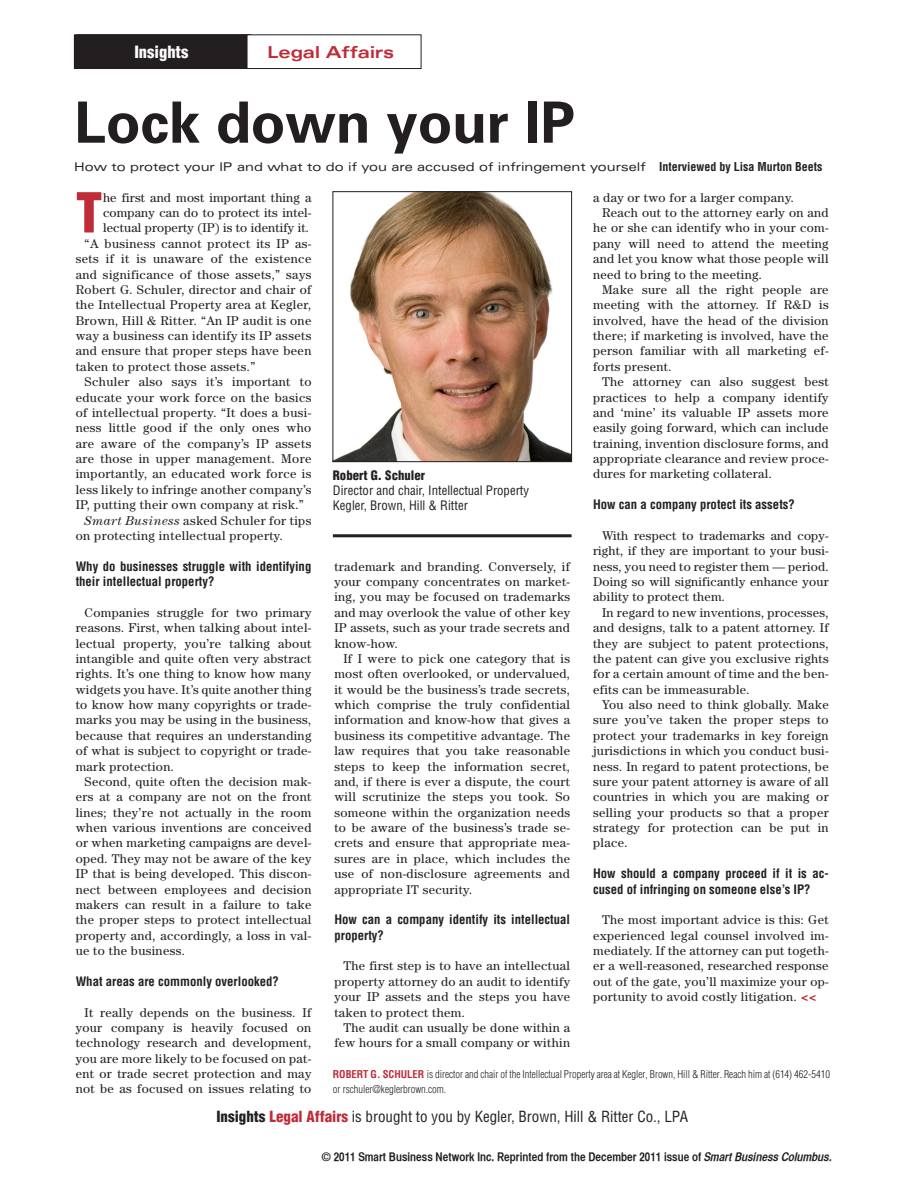
<style>
.page{position:relative;width:918px;height:1188px;background:#fff}
.page>*{position:absolute;margin:0;border:0;box-sizing:border-box;transform-origin:0 0}
.Headline{font:700 57px "Univers";letter-spacing:-.005em;color:#231f20}
.First_Paragraph{font:900 condensed 53.7px "Helvetica";color:#bf2b37}
.t1{font:900 condensed 16.5px "Helvetica";color:#fff}
.Topic{font:700 expanded 16.5px "Univers";color:#bf2b37}
.t2{font:condensed 15px "Helvetica";color:#231f20}
.Content{font:12.75px/15.3px "Century";letter-spacing:.025em;color:#231f20;text-align:justify}
.Questions{font:700 condensed 12.75px/15.3px "Helvetica";color:#231f20}
.First_Paragraph-2{font:12.75px/15.3px "Century";letter-spacing:.01em;color:#231f20;text-align:justify}
.Picture_-_Title__Com{font:condensed 12.75px "Helvetica";color:#231f20}
.Picture_-_Name{font:900 condensed 12.75px "Helvetica";color:#231f20}
.Drophead{font:expanded 12px "Univers";color:#231f20}
.t3{font:12px "Helvetica CY Bold";color:#231f20}
.Content-2{font:300 condensed 10.5px/15.3px "Helvetica";color:#231f20}
.s1{font-family:"Helvetica";font-weight:700;font-stretch:condensed}
.s2{font-style:italic}
.s3{font-weight:700;color:#bf2b37}
.s4{font-weight:900}
.s5{font-weight:900;color:#bf2b37}
</style>
<div class="page">
<div style="left:74px;top:35px;width:174px;height:34px;background:#231f20"></div>
<div style="left:247px;top:35px;width:174px;height:34px;border:1px solid #231f20"></div>
<hr style="left:333px;top:534px;width:239px;height:3px;background:#231f20">
<img style="left:335px;top:193px;width:235px;height:267px">
<div style="left:333px;top:191px;width:239px;height:271px;border:1px solid #231f20"></div>
<p class="t1" style="left:137px;top:42px;width:56px">Insights</p>
<p class="t1" style="left:134px;top:42px;width:56px">Insights</p>
<p class="Topic" style="left:267px;top:43px;width:128px">Legal Affairs</p>
<p class="Headline" style="left:74px;top:88px;width:502px">Lock down your IP</p>
<p class="Drophead" style="left:74px;top:159px;width:750px">How to protect your IP and what to do if you are accused of infringement yourself <span class="s1">Interviewed by Lisa Murton Beets</span></p>
<p class="First_Paragraph" style="left:76px;top:179px;width:28px">T</p>
<p class="First_Paragraph-2" style="left:103px;top:190px;width:210px">he first and most important thing a company can do to protect its intel&shy;lectual property (IP) is to identify it.</p>
<p class="Content" style="left:76px;top:236px;width:237px;text-indent:9px">“A business cannot protect its IP as&shy;sets if it is unaware of the existence and significance of those assets,” says Robert G. Schuler, director and chair of the Intellectual Property area at Kegler, Brown, Hill &amp; Ritter. “An IP audit is one way a business can identify its IP assets and ensure that proper steps have been taken to protect those assets.”</p>
<p class="Content" style="left:76px;top:374px;width:237px;text-indent:9px">Schuler also says it’s important to educate your work force on the basics of intellectual property. “It does a busi&shy;ness little good if the only ones who are aware of the company’s IP assets are those in upper management. More importantly, an educated work force is less likely to infringe another company’s IP, putting their own company at risk.”</p>
<p class="Content" style="left:76px;top:512px;width:237px;text-indent:9px"><span class="s2">Smart Business</span> asked Schuler for tips on protecting intellectual property.</p>
<p class="Questions" style="left:76px;top:558px;width:237px">Why do businesses struggle with identifying their intellectual property?</p>
<p class="Content" style="left:76px;top:605px;width:237px;text-indent:9px">Companies struggle for two primary reasons. First, when talking about intel&shy;lectual property, you’re talking about intangible and quite often very abstract rights. It’s one thing to know how many widgets you have. It’s quite another thing to know how many copyrights or trade&shy;marks you may be using in the business, because that requires an understanding of what is subject to copyright or trade&shy;mark protection.</p>
<p class="Content" style="left:76px;top:774px;width:237px;text-indent:9px">Second, quite often the decision mak&shy;ers at a company are not on the front lines; they’re not actually in the room when various inventions are conceived or when marketing campaigns are devel&shy;oped. They may not be aware of the key IP that is being developed. This discon&shy;nect between employees and decision makers can result in a failure to take the proper steps to protect intellectual property and, accordingly, a loss in val&shy;ue to the business.</p>
<p class="Questions" style="left:76px;top:973px;width:205px">What areas are commonly overlooked?</p>
<p class="Content" style="left:76px;top:1004px;width:237px;text-indent:9px">It really depends on the business. If your company is heavily focused on technology research and development, you are more likely to be focused on pat&shy;ent or trade secret protection and may not be as focused on issues relating to</p>
<p class="Content" style="left:593px;top:190px;width:202px">a day or two for a larger company.</p>
<p class="Content" style="left:593px;top:205px;width:237px;text-indent:9px">Reach out to the attorney early on and he or she can identify who in your com&shy;pany will need to attend the meeting and let you know what those people will need to bring to the meeting.</p>
<p class="Content" style="left:593px;top:282px;width:237px;text-indent:9px">Make sure all the right people are meeting with the attorney. If R&amp;D is involved, have the head of the division there; if marketing is involved, have the person familiar with all marketing ef&shy;forts present.</p>
<p class="Content" style="left:593px;top:374px;width:237px;text-indent:9px">The attorney can also suggest best practices to help a company identify and ‘mine’ its valuable IP assets more easily going forward, which can include training, invention disclosure forms, and appropriate clearance and review proce&shy;dures for marketing collateral.</p>
<p class="Questions" style="left:593px;top:497px;width:203px">How can a company protect its assets?</p>
<p class="Content" style="left:593px;top:528px;width:237px;text-indent:9px">With respect to trademarks and copy&shy;right, if they are important to your busi&shy;ness, you need to register them — period.<br>Doing so will significantly enhance your ability to protect them.</p>
<p class="Content" style="left:593px;top:605px;width:237px;text-indent:9px">In regard to new inventions, processes, and designs, talk to a patent attorney. If they are subject to patent protections, the patent can give you exclusive rights for a certain amount of time and the ben&shy;efits can be immeasurable.</p>
<p class="Content" style="left:593px;top:697px;width:237px;text-indent:9px">You also need to think globally. Make sure you’ve taken the proper steps to protect your trademarks in key foreign jurisdictions in which you conduct busi&shy;ness. In regard to patent protections, be sure your patent attorney is aware of all countries in which you are making or selling your products so that a proper strategy for protection can be put in place.</p>
<p class="Questions" style="left:593px;top:866px;width:237px">How should a company proceed if it is ac&shy;cused of infringing on someone else’s IP?</p>
<p class="Content" style="left:593px;top:912px;width:237px;text-indent:9px">The most important advice is this: Get experienced legal counsel involved im&shy;mediately. If the attorney can put togeth&shy;er a well-reasoned, researched response out of the gate, you’ll maximize your op&shy;portunity to avoid costly litigation. <span class="s3">&lt;&lt;</span></p>
<p class="Picture_-_Name" style="left:333px;top:467px;width:94px">Robert G. Schuler</p>
<p class="Picture_-_Title__Com" style="left:333px;top:483px;width:198px">Director and chair, Intellectual Property</p>
<p class="Picture_-_Title__Com" style="left:333px;top:498px;width:137px">Kegler, Brown, Hill &amp; Ritter</p>
<p class="Content" style="left:334px;top:558px;width:237px">trademark and branding. Conversely, if your company concentrates on market&shy;ing, you may be focused on trademarks and may overlook the value of other key IP assets, such as your trade secrets and know-how.</p>
<p class="Content" style="left:334px;top:651px;width:237px;text-indent:9px">If I were to pick one category that is most often overlooked, or undervalued, it would be the business’s trade secrets, which comprise the truly confidential information and know-how that gives a business its competitive advantage. The law requires that you take reasonable steps to keep the information secret, and, if there is ever a dispute, the court will scrutinize the steps you took. So someone within the organization needs to be aware of the business’s trade se&shy;crets and ensure that appropriate mea&shy;sures are in place, which includes the use of non-disclosure agreements and appropriate IT security.</p>
<p class="Questions" style="left:334px;top:912px;width:237px">How can a company identify its intellectual property?</p>
<p class="Content" style="left:334px;top:958px;width:237px;text-indent:9px">The first step is to have an intellectual property attorney do an audit to identify your IP assets and the steps you have taken to protect them.</p>
<p class="Content" style="left:334px;top:1020px;width:237px;text-align:right">The audit can usually be done within a few hours for a small company or within</p>
<p class="Content-2" style="left:333px;top:1066px;width:499px"><span class="s3">ROBERT G. SCHULER</span> is director and chair of the Intellectual Property area at Kegler, Brown, Hill &amp; Ritter. Reach him at (614) 462-5410 or rschuler@keglerbrown.com.</p>
<p class="t2" style="left:216px;top:1107px;width:473px"><span class="s4">Insights</span> <span class="s5">Legal Affairs</span> is brought to you by Kegler, Brown, Hill &amp; Ritter Co., LPA</p>
<p class="t3" style="left:321px;top:1150px;width:513px">© 2011 Smart Business Network Inc. Reprinted from the December 2011 issue of <span class="s2">Smart Business Columbus.</span></p>
</div>
